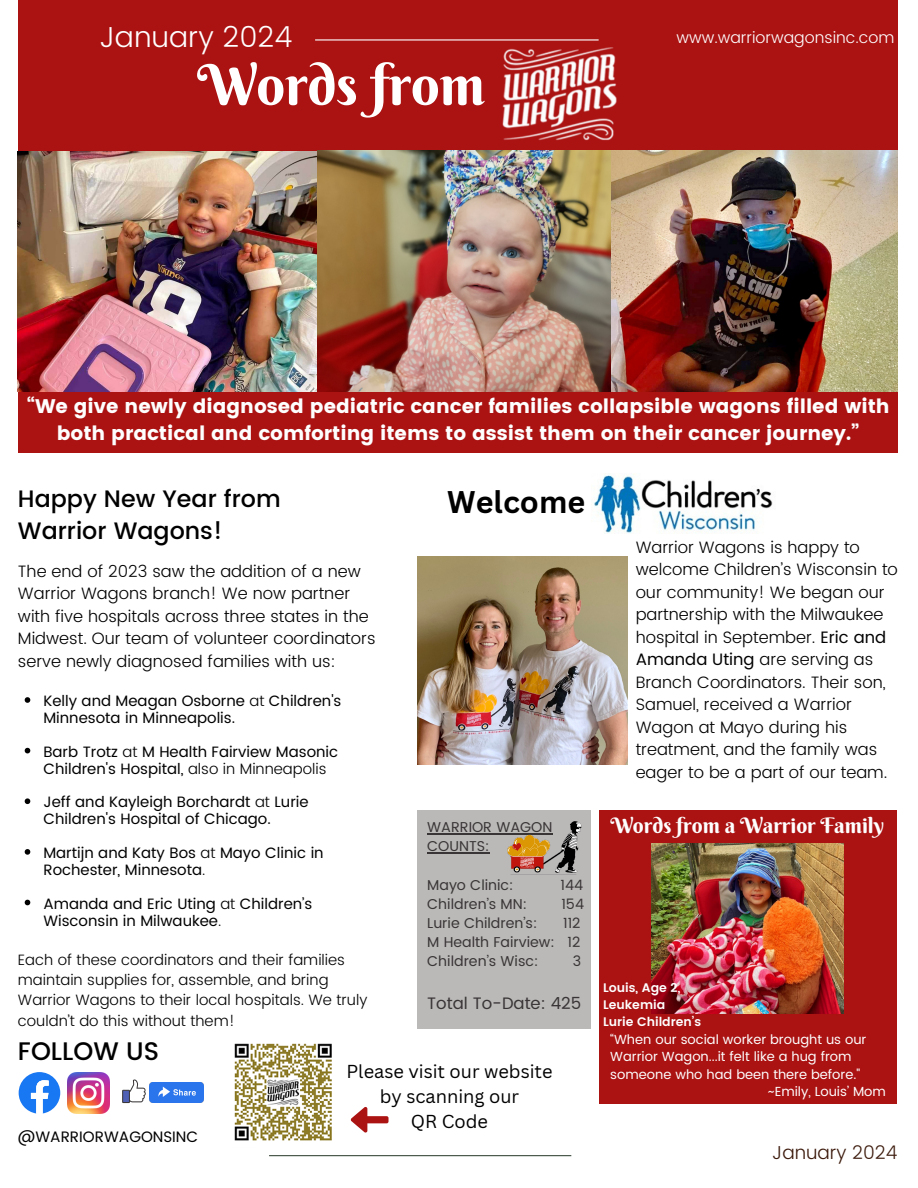
<style>
.page{position:relative;width:918px;height:1188px;background:#fff}
.page>*{position:absolute;margin:0;border:0;box-sizing:border-box;transform-origin:0 0}
.t1{font:56.25px "Berkshire Swash";color:#fff}
.t2{font:700 30.45px "Canva Sans";color:#000}
.t3{font:300 28.8px "Poppins";color:#fff}
.t4{font:500 25.35px "Poppins";color:#000}
.t5{font:500 23.7px/32.7px "Poppins";color:#000}
.t6{font:21.45px "Berkshire Swash";color:#fefefe}
.t7{font:19.65px/27px "Poppins";color:#fefefe;text-align:center}
.t8{font:300 18.75px "Poppins";color:#3c1a0c}
.t9{font:18.3px "Canva Sans";color:#000}
.t10{font:16.65px "Poppins";color:#393536}
.t11{font:300 16.5px/22.5px "Poppins";color:#000}
.t12{font:300 15.9px "Poppins";color:#fff}
.t13{font:15.15px "Poppins";color:#000}
.t14{font:15px/16.8px "Poppins";color:#000}
.t15{font:300 15px/20.2px "Poppins";color:#000}
.t16{font:14.25px/19.2px "Poppins";color:#393536}
.t17{font:13.2px/17.5px "Poppins";color:#fefefe}
.t18{font:600 12.45px/16.5px "Poppins";color:#fefefe}
.s1{font-weight:300}
.s2{font-weight:400}
</style>
<div class="page">
<div style="left:18px;top:0;width:880px;height:453px;background:#ab1212"></div>
<img style="left:18px;top:150px;width:589px;height:242px">
<hr style="left:315px;top:39px;width:284px;height:2px;background:#fff">
<hr style="left:269px;top:1155px;width:302px;height:1px;background:#3e4e40">
<img style="left:480px;top:39px;width:137px;height:102px">
<img style="left:607px;top:150px;width:290px;height:242px">
<svg style="left:19px;top:1072px;width:41px;height:42px"></svg>
<img style="left:68px;top:1072px;width:41px;height:42px">
<img style="left:149px;top:1083px;width:54px;height:20px">
<svg style="left:122px;top:1079px;width:24px;height:24px"></svg>
<div style="left:418px;top:811px;width:173px;height:218px;background:#bbb8b8"></div>
<hr style="left:427px;top:833px;width:125px;height:1px;background:#393536">
<hr style="left:427px;top:852px;width:63px;height:2px;background:#393536">
<img style="left:504px;top:821px;width:78px;height:52px">
<img style="left:594px;top:473px;width:179px;height:61px">
<img style="left:418px;top:557px;width:209px;height:208px">
<div style="left:599px;top:811px;width:297px;height:293px;background:#ab1212"></div>
<img style="left:651px;top:844px;width:193px;height:170px">
<img style="left:234px;top:1043px;width:98px;height:98px">
<svg style="left:351px;top:1107px;width:38px;height:26px"></svg>
<svg style="left:25px;top:697px;width:5px;height:6px"></svg>
<svg style="left:25px;top:748px;width:5px;height:5px"></svg>
<svg style="left:25px;top:798px;width:5px;height:6px"></svg>
<svg style="left:25px;top:849px;width:5px;height:6px"></svg>
<svg style="left:25px;top:900px;width:5px;height:5px"></svg>
<p class="t3" style="left:99px;top:20px;width:194px">January 2024</p>
<p class="t1" style="left:197px;top:50px;width:289px">Words from</p>
<p class="t12" style="left:677px;top:29px;width:219px">www.warriorwagonsinc.com</p>
<p class="t7" style="left:27px;top:393px;width:865px">“We give newly diagnosed pediatric cancer families collapsible wagons filled with both practical and comforting items to assist them on their cancer journey.”</p>
<p class="t5" style="left:18px;top:482px;width:264px">Happy New Year from<br>Warrior Wagons!</p>
<p class="t11" style="left:18px;top:560px;width:359px">The end of 2023 saw the addition of a new Warrior Wagons branch! We now partner with five hospitals across three states in the Midwest. Our team of volunteer coordinators serve newly diagnosed families with us:</p>
<p class="t14" style="left:43px;top:693px;width:300px">Kelly and Meagan Osborne <span class="s1">at</span> Children's<br>Minnesota in Minneapolis.</p>
<p class="t14" style="left:43px;top:743px;width:296px">Barb Trotz <span class="s1">at</span> M Health Fairview Masonic<br>Children's Hospital, <span class="s1">also in Minneapolis</span></p>
<p class="t14" style="left:43px;top:794px;width:267px">Jeff and Kayleigh Borchardt <span class="s1">at</span> Lurie<br>Children's Hospital of Chicago.</p>
<p class="t14" style="left:43px;top:844px;width:282px">Martijn and Katy Bos <span class="s1">at</span> Mayo Clinic in<br>Rochester, Minnesota<span class="s1">.</span></p>
<p class="t14" style="left:43px;top:895px;width:271px">Amanda and Eric Uting <span class="s1">at</span> Children’s<br>Wisconsin in Milwaukee<span class="s1">.</span></p>
<p class="t15" style="left:18px;top:950px;width:351px">Each of these coordinators and their families maintain supplies for, assemble, and bring Warrior Wagons to their local hospitals. We truly couldn’t do this without them!</p>
<p class="t4" style="left:18px;top:1037px;width:143px">FOLLOW US</p>
<p class="t2" style="left:447px;top:480px;width:140px">Welcome</p>
<p class="t16" style="left:427px;top:818px;width:127px">WARRIOR WAGON<br>COUNTS:</p>
<p class="t16" style="left:427px;top:875px;width:88px">Mayo Clinic:</p>
<p class="t16" style="left:561px;top:875px;width:24px">144</p>
<p class="t16" style="left:427px;top:894px;width:101px">Children’s MN:</p>
<p class="t16" style="left:561px;top:894px;width:24px">154</p>
<p class="t16" style="left:427px;top:913px;width:112px">Lurie Children’s:</p>
<p class="t16" style="left:563px;top:913px;width:19px">112</p>
<p class="t16" style="left:427px;top:932px;width:155px">M Health Fairview: 12</p>
<p class="t16" style="left:427px;top:952px;width:113px">Children’s Wisc:</p>
<p class="t16" style="left:573px;top:952px;width:10px">3</p>
<p class="t10" style="left:427px;top:993px;width:156px">Total To-Date: 425</p>
<p class="t13" style="left:18px;top:1128px;width:182px">@WARRIORWAGONSINC</p>
<p class="t9" style="left:346px;top:1059px;width:208px">Please visit our website</p>
<p class="t9" style="left:380px;top:1084px;width:141px">by scanning our</p>
<p class="t9" style="left:411px;top:1108px;width:79px">QR Code</p>
<p class="t11" style="left:636px;top:536px;width:264px">Warrior Wagons is happy to welcome Children’s Wisconsin to our community! We began our partnership with the Milwaukee hospital in September. <span class="s2">Eric and<br>Amanda Uting</span> are serving as<br>Branch Coordinators. Their son,<br>Samuel, received a Warrior<br>Wagon at Mayo during his treatment, and the family was eager to be a part of our team.</p>
<p class="t6" style="left:610px;top:812px;width:275px">Words from a Warrior Family</p>
<p class="t18" style="left:603px;top:980px;width:79px">Louis, Age 2,<br>Leukemia</p>
<p class="t18" style="left:603px;top:1013px;width:100px">Lurie Children’s</p>
<p class="t17" style="left:610px;top:1031px;width:258px">“When our social worker brought us our<br>Warrior Wagon...it felt like a hug from someone who had been there before."</p>
<p class="t17" style="left:768px;top:1083px;width:120px">~Emily, Louis’ Mom</p>
<p class="t8" style="left:772px;top:1142px;width:127px">January 2024</p>
</div>
